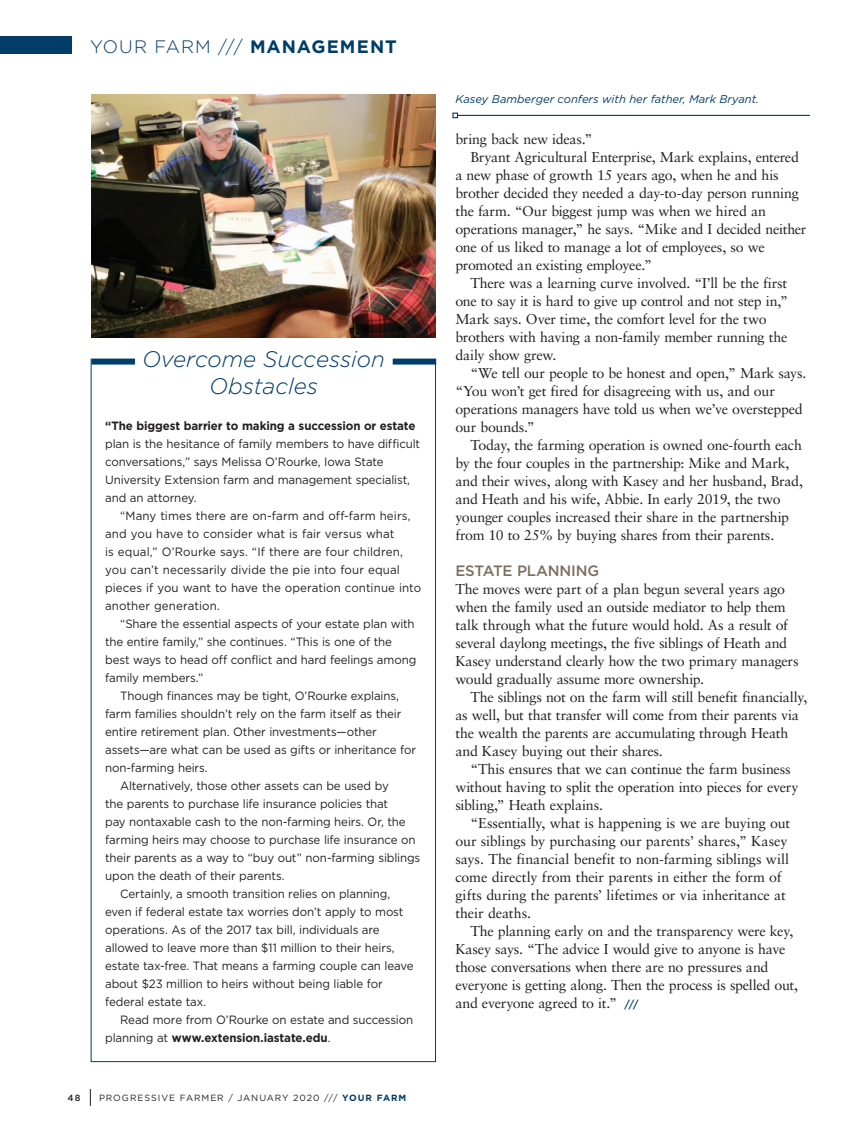
<style>
.page{position:relative;width:864px;height:1134px;background:#fff}
.page>*{position:absolute;margin:0;border:0;box-sizing:border-box;transform-origin:0 0}
.t1{font:italic 300 22.5px/27px "Gotham";color:#003d69;text-align:center}
.t2{font:300 18px "Gotham";letter-spacing:.055em;color:#003d69}
.t3{font:500 15px "Gotham";letter-spacing:-.015em;color:#7c6e5f}
.t4{font:14.25px/18px "Sabon LT Std";letter-spacing:-.015em;color:#231f20}
.t5{font:12px/18px "Gotham";letter-spacing:-.01em;color:#231f20;scale:.96 1}
.t6{font:12px/18px "Gotham";letter-spacing:.01em;color:#231f20;scale:.96 1}
.t7{font:700 12px "Gotham";letter-spacing:-.01em;color:#231f20;scale:.96 1}
.t8{font:italic 11.25px "Gotham";color:#003d69}
.t9{font:9px "Gotham";letter-spacing:.105em;color:#231f20}
.t10{font:500 9px "Gotham";color:#231f20}
.s1{font-weight:700}
.s2{font-weight:400}
.s3{font-weight:700;color:#003d69}
.s4{font-family:"Gotham";font-weight:500;font-size:10.5px;color:#003d69}
</style>
<div class="page">
<img style="left:92px;top:94px;width:344px;height:244px">
<div style="left:0;top:36px;width:72px;height:18px;background:#003d69"></div>
<svg style="left:90px;top:1089px;width:1px;height:17px"></svg>
<svg style="left:90px;top:358px;width:346px;height:704px"></svg>
<div style="left:393px;top:359px;width:43px;height:6px;background:#003d69"></div>
<div style="left:92px;top:359px;width:43px;height:6px;background:#003d69"></div>
<hr style="left:457px;top:115px;width:353px;height:1px;background:#003d69">
<svg style="left:452px;top:113px;width:6px;height:5px"></svg>
<p class="t2" style="left:90px;top:36px;width:308px">YOUR FARM /// <span class="s1">MANAGEMENT</span></p>
<h1 class="t1" style="left:142px;top:345px;width:244px">Overcome Succession<br>Obstacles</h1>
<p class="t7" style="left:105px;top:418px;width:325px">“The biggest barrier to making a succession or estate</p>
<p class="t5" style="left:105px;top:435px;width:330px">plan is the hesitance of family members to have difficult conversations,” says Melissa O’Rourke, Iowa State University Extension farm and management specialist, and an attorney.</p>
<p class="t6" style="left:105px;top:507px;width:331px;text-indent:15px">“Many times there are on-farm and off-farm heirs, and you have to consider what is fair versus what<br>is equal,” O’Rourke says. “If there are four children, you can’t necessarily divide the pie into four equal pieces if you want to have the operation continue into another generation.</p>
<p class="t5" style="left:105px;top:615px;width:326px;text-indent:15px">“Share the essential aspects of your estate plan with the entire family,” she continues. “This is one of the best ways to head off conflict and hard feelings among family members.”</p>
<p class="t5" style="left:120px;top:687px;width:292px">Though finances may be tight, O’Rourke explains,</p>
<p class="t5" style="left:105px;top:705px;width:310px">farm families shouldn’t rely on the farm itself as their</p>
<p class="t5" style="left:105px;top:723px;width:285px">entire retirement plan. Other investments—other</p>
<p class="t5" style="left:105px;top:741px;width:325px">assets—are what can be used as gifts or inheritance for</p>
<p class="t5" style="left:105px;top:759px;width:108px">non-farming heirs.</p>
<p class="t5" style="left:120px;top:777px;width:281px">Alternatively, those other assets can be used by</p>
<p class="t5" style="left:105px;top:795px;width:296px">the parents to purchase life insurance policies that</p>
<p class="t5" style="left:105px;top:813px;width:315px">pay nontaxable cash to the non-farming heirs. Or, the</p>
<p class="t5" style="left:105px;top:831px;width:325px">farming heirs may choose to purchase life insurance on</p>
<p class="t5" style="left:105px;top:849px;width:330px">their parents as a way to “buy out” non-farming siblings</p>
<p class="t5" style="left:105px;top:867px;width:188px">upon the death of their parents.</p>
<p class="t5" style="left:120px;top:885px;width:283px">Certainly, a smooth transition relies on planning,</p>
<p class="t5" style="left:105px;top:903px;width:312px">even if federal estate tax worries don’t apply to most</p>
<p class="t5" style="left:105px;top:921px;width:288px">operations. As of the 2017 tax bill, individuals are</p>
<p class="t5" style="left:105px;top:939px;width:303px">allowed to leave more than $11 million to their heirs,</p>
<p class="t5" style="left:105px;top:957px;width:323px">estate tax-free. That means a farming couple can leave</p>
<p class="t5" style="left:105px;top:975px;width:291px">about $23 million to heirs without being liable for</p>
<p class="t5" style="left:105px;top:993px;width:107px">federal estate tax.</p>
<p class="t5" style="left:120px;top:1011px;width:307px">Read more from O’Rourke on estate and succession</p>
<p class="t7" style="left:105px;top:1030px;width:236px"><span class="s2">planning at</span> www.extension.iastate.edu<span class="s2">.</span></p>
<p class="t10" style="left:68px;top:1092px;width:14px">48</p>
<p class="t9" style="left:99px;top:1092px;width:309px">PROGRESSIVE FARMER / JANUARY 2020 /// <span class="s3">YOUR FARM</span></p>
<p class="t8" style="left:455px;top:92px;width:305px">Kasey Bamberger confers with her father, Mark Bryant.</p>
<p class="t4" style="left:455px;top:130px;width:139px">bring back new ideas.”</p>
<p class="t4" style="left:470px;top:148px;width:330px">Bryant Agricultural Enterprise, Mark explains, entered</p>
<p class="t4" style="left:455px;top:166px;width:325px">a new phase of growth 15 years ago, when he and his</p>
<p class="t4" style="left:455px;top:184px;width:345px">brother decided they needed a day-to-day person running</p>
<p class="t4" style="left:455px;top:202px;width:312px">the farm. “Our biggest jump was when we hired an</p>
<p class="t4" style="left:455px;top:220px;width:353px">operations manager,” he says. “Mike and I decided neither</p>
<p class="t4" style="left:455px;top:238px;width:311px">one of us liked to manage a lot of employees, so we</p>
<p class="t4" style="left:455px;top:256px;width:198px">promoted an existing employee.”</p>
<p class="t4" style="left:470px;top:274px;width:318px">There was a learning curve involved. “I’ll be the first</p>
<p class="t4" style="left:455px;top:292px;width:334px">one to say it is hard to give up control and not step in,”</p>
<p class="t4" style="left:455px;top:310px;width:313px">Mark says. Over time, the comfort level for the two</p>
<p class="t4" style="left:455px;top:328px;width:334px">brothers with having a non-family member running the</p>
<p class="t4" style="left:455px;top:346px;width:103px">daily show grew.</p>
<p class="t4" style="left:470px;top:364px;width:338px">“We tell our people to be honest and open,” Mark says.</p>
<p class="t4" style="left:455px;top:382px;width:321px">“You won’t get fired for disagreeing with us, and our</p>
<p class="t4" style="left:455px;top:400px;width:349px">operations managers have told us when we’ve overstepped</p>
<p class="t4" style="left:455px;top:418px;width:81px">our bounds.”</p>
<p class="t4" style="left:470px;top:436px;width:333px">Today, the farming operation is owned one-fourth each</p>
<p class="t4" style="left:455px;top:454px;width:336px">by the four couples in the partnership: Mike and Mark,</p>
<p class="t4" style="left:455px;top:472px;width:349px">and their wives, along with Kasey and her husband, Brad,</p>
<p class="t4" style="left:455px;top:490px;width:327px">and Heath and his wife, Abbie. In early 2019, the two</p>
<p class="t4" style="left:455px;top:508px;width:335px">younger couples increased their share in the partnership</p>
<p class="t4" style="left:455px;top:526px;width:320px">from 10 to 25% by buying shares from their parents.</p>
<p class="t3" style="left:455px;top:561px;width:145px">ESTATE PLANNING</p>
<p class="t4" style="left:455px;top:580px;width:345px">The moves were part of a plan begun several years ago when the family used an outside mediator to help them talk through what the future would hold. As a result of several daylong meetings, the five siblings of Heath and Kasey understand clearly how the two primary managers would gradually assume more ownership.</p>
<p class="t4" style="left:455px;top:688px;width:353px;text-indent:15px">The siblings not on the farm will still benefit financially, as well, but that transfer will come from their parents via the wealth the parents are accumulating through Heath and Kasey buying out their shares.</p>
<p class="t4" style="left:455px;top:760px;width:345px;text-indent:15px">“This ensures that we can continue the farm business without having to split the operation into pieces for every sibling,” Heath explains.</p>
<p class="t4" style="left:455px;top:814px;width:336px;text-indent:15px">“Essentially, what is happening is we are buying out our siblings by purchasing our parents’ shares,” Kasey says. The financial benefit to non-farming siblings will come directly from their parents in either the form of gifts during the parents’ lifetimes or via inheritance at their deaths.</p>
<p class="t4" style="left:455px;top:922px;width:344px;text-indent:15px">The planning early on and the transparency were key, Kasey says. “The advice I would give to anyone is have those conversations when there are no pressures and everyone is getting along. Then the process is spelled out, and everyone agreed to it.” <span class="s4">///</span></p>
</div>
